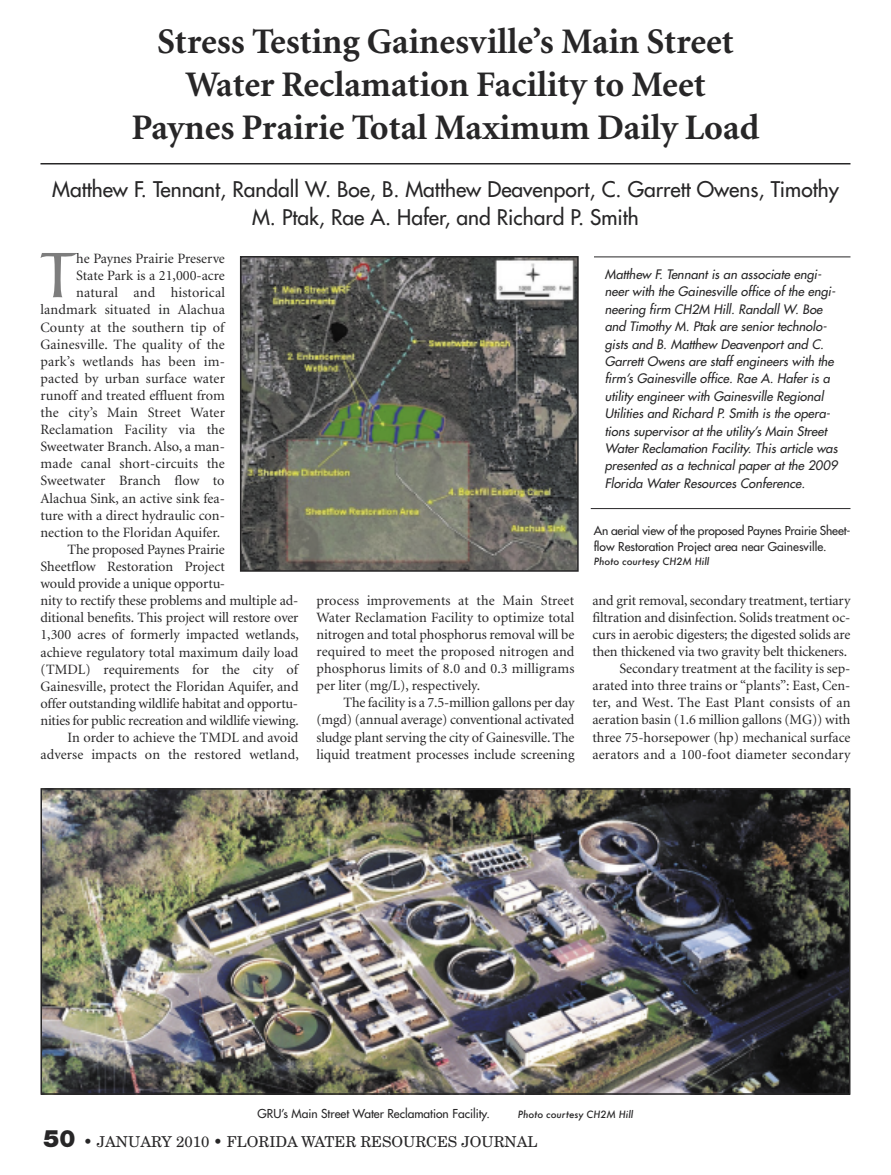
<style>
.page{position:relative;width:891px;height:1175px;background:#fff}
.page>*{position:absolute;margin:0;border:0;box-sizing:border-box;transform-origin:0 0}
.t1{font:63.3px "Keeple";color:#7d7d7d}
.t2{font:700 36px/43.2px "Minion";color:#272627;text-align:center}
.t3{font:21px/28.7px "Futura";color:#272627;text-align:center}
.t4{font:15px "New Century Schlbk";color:#272627}
.t5{font:14.25px/17.1px "Minion";color:#272627;text-align:justify}
.t6{font:italic 12.75px/17.4px "Futura";letter-spacing:.005em;color:#272627}
.t7{font:12px/16.4px "Futura";color:#272627}
.t8{font:italic 500 9.75px "Futura";color:#272627}
.s1{font-family:"Helvetica Neue";font-weight:900;font-size:24px}
</style>
<div class="page">
<hr style="left:40px;top:163px;width:810px;height:1px;background:#272627">
<hr style="left:591px;top:508px;width:259px;height:1px;background:#272627">
<hr style="left:594px;top:256px;width:256px;height:1px;background:#272627">
<img style="left:43px;top:791px;width:804px;height:300px">
<div style="left:40px;top:788px;width:810px;height:306px;border:2px solid #272627"></div>
<img style="left:243px;top:259px;width:333px;height:310px">
<div style="left:240px;top:256px;width:339px;height:316px;border:2px solid #272627"></div>
<h2 class="t2" style="left:132px;top:22px;width:629px">Stress Testing Gainesville’s Main Street<br>Water Reclamation Facility to Meet<br>Paynes Prairie Total Maximum Daily Load</h2>
<h3 class="t3" style="left:52px;top:176px;width:788px">Matthew F. Tennant, Randall W. Boe, B. Matthew Deavenport, C. Garrett Owens, Timothy<br>M. Ptak, Rae A. Hafer, and Richard P. Smith</h3>
<p class="t6" style="left:605px;top:266px;width:234px">Matthew F. Tennant is an associate engi&shy;neer with the Gainesville office of the engi&shy;neering firm CH2M Hill. Randall W. Boe and Timothy M. Ptak are senior technolo&shy;gists and B. Matthew Deavenport and C.<br>Garrett Owens are staff engineers with the firm’s Gainesville office. Rae A. Hafer is a utility engineer with Gainesville Regional Utilities and Richard P. Smith is the opera&shy;tions supervisor at the utility’s Main Street Water Reclamation Facility. This article was presented as a technical paper at the 2009<br>Florida Water Resources Conference.</p>
<h1 class="t1" style="left:40px;top:249px;width:37px">T</h1>
<p class="t5" style="left:76px;top:251px;width:150px">he Paynes Prairie Preserve</p>
<p class="t5" style="left:76px;top:268px;width:150px">State Park is a 21,000-acre</p>
<p class="t5" style="left:76px;top:285px;width:150px">natural and historical</p>
<p class="t5" style="left:41px;top:302px;width:186px">landmark situated in Alachua</p>
<p class="t5" style="left:41px;top:319px;width:186px">County at the southern tip of</p>
<p class="t5" style="left:41px;top:336px;width:186px">Gainesville. The quality of the</p>
<p class="t5" style="left:41px;top:354px;width:186px">park’s wetlands has been im-</p>
<p class="t5" style="left:41px;top:371px;width:186px">pacted by urban surface water</p>
<p class="t5" style="left:41px;top:388px;width:186px">runoff and treated effluent from</p>
<p class="t5" style="left:41px;top:405px;width:186px">the city’s Main Street Water</p>
<p class="t5" style="left:41px;top:422px;width:186px">Reclamation Facility via the</p>
<p class="t5" style="left:41px;top:439px;width:186px">Sweetwater Branch. Also, a man-</p>
<p class="t5" style="left:41px;top:456px;width:186px">made canal short-circuits the</p>
<p class="t5" style="left:41px;top:473px;width:186px">Sweetwater Branch flow to</p>
<p class="t5" style="left:41px;top:490px;width:186px">Alachua Sink, an active sink fea-</p>
<p class="t5" style="left:41px;top:507px;width:186px">ture with a direct hydraulic con-</p>
<p class="t5" style="left:40px;top:525px;width:181px">nection to the Floridan Aquifer.</p>
<p class="t5" style="left:67px;top:542px;width:159px">The proposed Paynes Prairie</p>
<p class="t5" style="left:40px;top:559px;width:186px">Sheetflow Restoration Project</p>
<p class="t5" style="left:40px;top:576px;width:186px">would provide a unique opportu-</p>
<p class="t5" style="left:40px;top:593px;width:259px">nity to rectify these problems and multiple ad-</p>
<p class="t5" style="left:40px;top:610px;width:259px">ditional benefits. This project will restore over</p>
<p class="t5" style="left:40px;top:627px;width:260px">1,300 acres of formerly impacted wetlands,</p>
<p class="t5" style="left:40px;top:644px;width:260px">achieve regulatory total maximum daily load</p>
<p class="t5" style="left:40px;top:661px;width:259px">(TMDL) requirements for the city of</p>
<p class="t5" style="left:40px;top:678px;width:260px">Gainesville, protect the Floridan Aquifer, and</p>
<p class="t5" style="left:40px;top:696px;width:259px">offer outstanding wildlife habitat and opportu-</p>
<p class="t5" style="left:41px;top:713px;width:260px">nities for public recreation and wildlife viewing.</p>
<p class="t5" style="left:68px;top:730px;width:233px">In order to achieve the TMDL and avoid</p>
<p class="t5" style="left:41px;top:747px;width:260px">adverse impacts on the restored wetland,</p>
<p class="t7" style="left:594px;top:523px;width:258px">An aerial view of the proposed Paynes Prairie Sheet&shy;flow Restoration Project area near Gainesville.</p>
<p class="t8" style="left:594px;top:556px;width:117px">Photo courtesy CH2M Hill</p>
<p class="t5" style="left:317px;top:592px;width:260px">process improvements at the Main Street Water Reclamation Facility to optimize total nitrogen and total phosphorus removal will be required to meet the proposed nitrogen and phosphorus limits of 8.0 and 0.3 milligrams per liter (mg/L), respectively.</p>
<p class="t5" style="left:317px;top:695px;width:260px;text-indent:27px">The facility is a 7.5-million gallons per day (mgd) (annual average) conventional activated sludge plant serving the city of Gainesville. The liquid treatment processes include screening</p>
<p class="t5" style="left:593px;top:592px;width:260px;text-align:right">and grit removal, secondary treatment, tertiary filtration and disinfection. Solids treatment oc&shy;curs in aerobic digesters; the digested solids are then thickened via two gravity belt thickeners.<br>Secondary treatment at the facility is sep&shy;arated into three trains or “plants”: East, Cen&shy;ter, and West. The East Plant consists of an aeration basin (1.6 million gallons (MG)) with three 75-horsepower (hp) mechanical surface aerators and a 100-foot diameter secondary</p>
<p class="t7" style="left:258px;top:1106px;width:234px">GRU’s Main Street Water Reclamation Facility.</p>
<p class="t8" style="left:518px;top:1108px;width:117px">Photo courtesy CH2M Hill</p>
<p class="t4" style="left:44px;top:1136px;width:496px"><span class="s1">50</span> • JANUARY 2010 • FLORIDA WATER RESOURCES JOURNAL</p>
</div>
